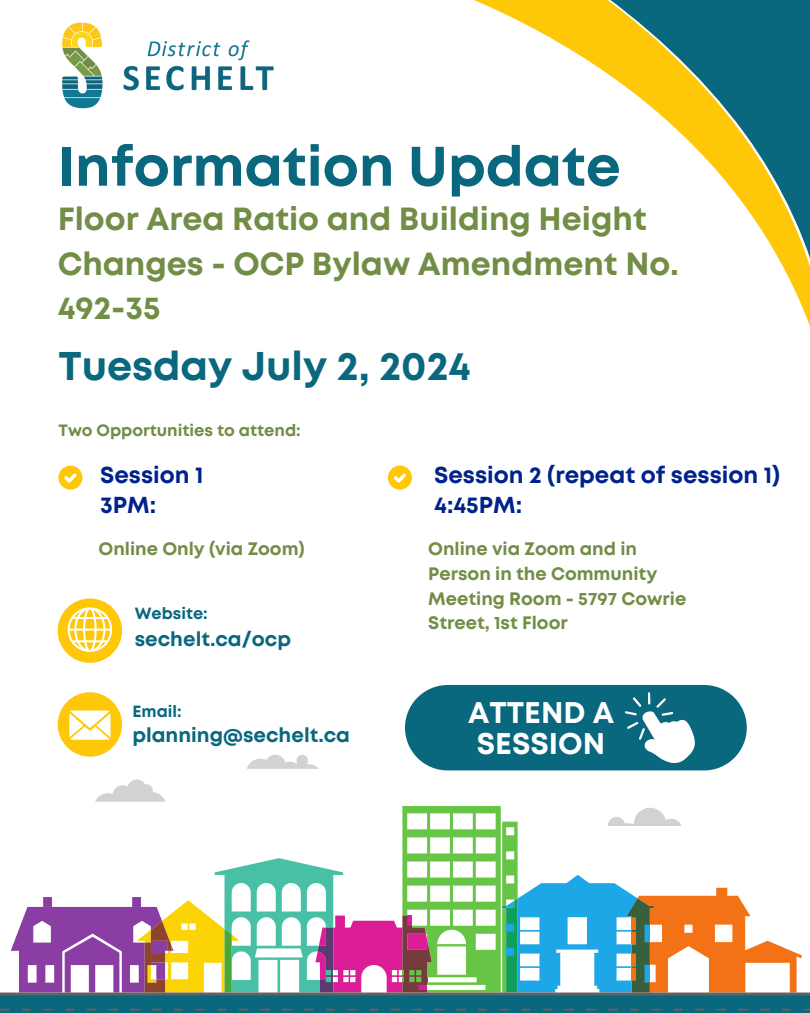
<style>
.page{position:relative;width:810px;height:1013px;background:#fff}
.page>*{position:absolute;margin:0;border:0;box-sizing:border-box;transform-origin:0 0}
.t1{font:700 55.5px "Mont";color:#09677e}
.t2{font:700 40px "Mont";color:#09677e}
.t3{font:700 32px/44.2px "Mont";color:#728d45}
.t4{font:700 29.9px/30.8px "Mont";color:#fff}
.t5{font:700 23.1px/30px "Mont";color:#00228d}
.t6{font:700 20px "Mont";color:#09677e}
.t7{font:700 18px/24.8px "Mont";color:#728d45}
.t8{font:700 16.4px "Mont";color:#728d45}
.t9{font:700 16.2px "Mont";color:#09677e}
</style>
<div class="page">
<svg style="left:474px;top:0;width:336px;height:326px"></svg>
<div style="left:58px;top:465px;width:24px;height:24px;background:#fec708;border-radius:50%"></div>
<svg style="left:64px;top:473px;width:13px;height:10px"></svg>
<div style="left:0;top:994px;width:810px;height:18px;background:#09677e"></div>
<img style="left:62px;top:22px;width:212px;height:87px">
<div style="left:405px;top:685px;width:342px;height:85px;background:#09677e;border-radius:43px"></div>
<svg style="left:625px;top:692px;width:70px;height:70px"></svg>
<div style="left:388px;top:465px;width:24px;height:24px;background:#fec708;border-radius:50%"></div>
<svg style="left:394px;top:473px;width:12px;height:10px"></svg>
<div style="left:58px;top:692px;width:64px;height:64px;background:#fec708;border-radius:50%"></div>
<div style="left:58px;top:598px;width:64px;height:65px;background:#fec708;border-radius:50%"></div>
<svg style="left:68px;top:607px;width:44px;height:44px"></svg>
<svg style="left:247px;top:754px;width:71px;height:14px"></svg>
<svg style="left:239px;top:1008px;width:9px;height:2px"></svg>
<svg style="left:174px;top:1008px;width:9px;height:2px"></svg>
<svg style="left:195px;top:1008px;width:10px;height:2px"></svg>
<svg style="left:217px;top:1008px;width:10px;height:2px"></svg>
<svg style="left:304px;top:1008px;width:10px;height:2px"></svg>
<svg style="left:282px;top:1008px;width:10px;height:2px"></svg>
<svg style="left:261px;top:1008px;width:9px;height:2px"></svg>
<svg style="left:326px;top:1008px;width:9px;height:2px"></svg>
<svg style="left:22px;top:1008px;width:9px;height:2px"></svg>
<svg style="left:0;top:1008px;width:10px;height:2px"></svg>
<svg style="left:152px;top:1008px;width:10px;height:2px"></svg>
<svg style="left:65px;top:1008px;width:10px;height:2px"></svg>
<svg style="left:347px;top:1008px;width:10px;height:2px"></svg>
<svg style="left:43px;top:1008px;width:10px;height:2px"></svg>
<svg style="left:130px;top:1008px;width:10px;height:2px"></svg>
<svg style="left:87px;top:1008px;width:9px;height:2px"></svg>
<svg style="left:109px;top:1008px;width:9px;height:2px"></svg>
<svg style="left:760px;top:1008px;width:10px;height:2px"></svg>
<svg style="left:651px;top:1008px;width:10px;height:2px"></svg>
<svg style="left:630px;top:1008px;width:9px;height:2px"></svg>
<svg style="left:782px;top:1008px;width:9px;height:2px"></svg>
<svg style="left:803px;top:1008px;width:7px;height:2px"></svg>
<svg style="left:673px;top:1008px;width:10px;height:2px"></svg>
<svg style="left:717px;top:1008px;width:9px;height:2px"></svg>
<svg style="left:369px;top:1008px;width:10px;height:2px"></svg>
<svg style="left:738px;top:1008px;width:10px;height:2px"></svg>
<svg style="left:695px;top:1008px;width:9px;height:2px"></svg>
<svg style="left:586px;top:1008px;width:10px;height:2px"></svg>
<svg style="left:608px;top:1008px;width:10px;height:2px"></svg>
<svg style="left:413px;top:1008px;width:9px;height:2px"></svg>
<svg style="left:434px;top:1008px;width:10px;height:2px"></svg>
<svg style="left:391px;top:1008px;width:9px;height:2px"></svg>
<svg style="left:456px;top:1008px;width:10px;height:2px"></svg>
<svg style="left:499px;top:1008px;width:10px;height:2px"></svg>
<svg style="left:478px;top:1008px;width:9px;height:2px"></svg>
<svg style="left:543px;top:1008px;width:9px;height:2px"></svg>
<svg style="left:521px;top:1008px;width:10px;height:2px"></svg>
<svg style="left:565px;top:1008px;width:9px;height:2px"></svg>
<svg style="left:0;top:779px;width:810px;height:216px"></svg>
<svg style="left:69px;top:710px;width:42px;height:29px"></svg>
<h5 class="t1" style="left:58px;top:145px;width:565px">Information Update</h5>
<p class="t3" style="left:58px;top:199px;width:623px">Floor Area Ratio and Building Height<br>Changes - OCP Bylaw Amendment No.<br>492-35</p>
<p class="t2" style="left:58px;top:351px;width:414px">Tuesday July 2, 2024</p>
<p class="t8" style="left:58px;top:423px;width:244px">Two Opportunities to attend:</p>
<h5 class="t5" style="left:100px;top:461px;width:105px">Session 1<br>3PM:</h5>
<p class="t5" style="left:434px;top:461px;width:347px">Session 2 (repeat of session 1)<br>4:45PM:</p>
<p class="t7" style="left:99px;top:538px;width:208px">Online Only (via Zoom)</p>
<p class="t7" style="left:428px;top:538px;width:260px">Online via Zoom and in<br>Person in the Community<br>Meeting Room - 5797 Cowrie<br>Street, 1st Floor</p>
<p class="t9" style="left:135px;top:607px;width:74px">Website:</p>
<h2 class="t6" style="left:135px;top:631px;width:158px">sechelt.ca/ocp</h2>
<h4 class="t9" style="left:132px;top:705px;width:51px">Email:</h4>
<h1 class="t6" style="left:132px;top:727px;width:219px">planning@sechelt.ca</h1>
<h6 class="t4" style="left:468px;top:699px;width:148px">ATTEND A<br>SESSION</h6>
</div>
